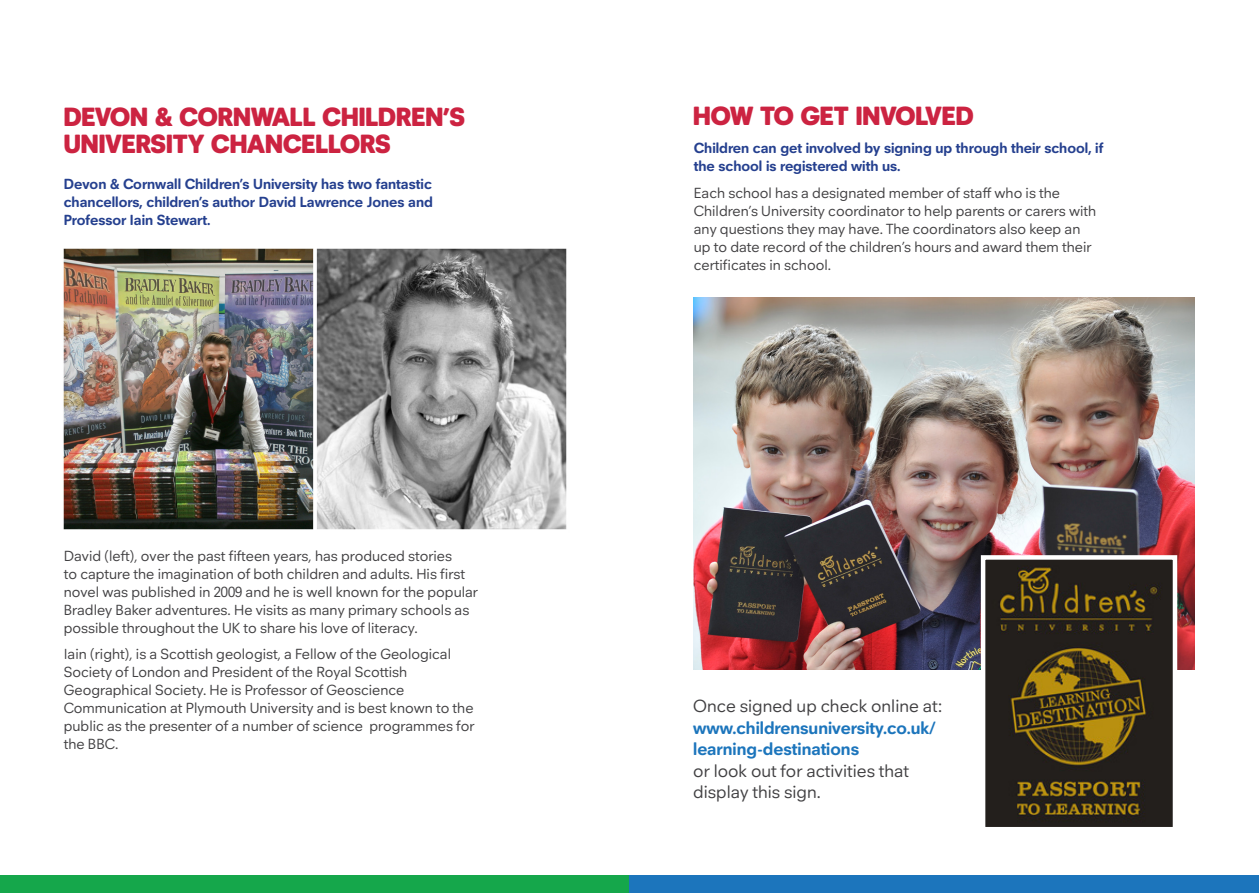
<style>
.page{position:relative;width:1259px;height:893px;background:#fff}
.page>*{position:absolute;margin:0;border:0;box-sizing:border-box;transform-origin:0 0}
.t1{font:900 27px/27px "Neuzeitfor Plymouth";color:#cc2341}
.t2{font:18px/21.6px "Neuzeitfor Plymouth";color:#414042}
.t3{font:700 18px/21.6px "Neuzeitfor Plymouth";color:#1c75bc}
.t4{font:15px/18px "Neuzeitfor Plymouth";color:#414042}
.t5{font:700 15px/18px "Neuzeitfor Plymouth";color:#25408f}
</style>
<div class="page">
<img style="left:694px;top:298px;width:500px;height:372px">
<img style="left:63px;top:248px;width:504px;height:282px">
<div style="left:0;top:876px;width:629px;height:17px;background:#15a74b"></div>
<div style="left:629px;top:876px;width:630px;height:17px;background:#1c75bc"></div>
<img style="left:986px;top:560px;width:186px;height:266px">
<div style="left:981px;top:555px;width:196px;height:276px;border:4px solid #fff"></div>
<h1 class="t1" style="left:64px;top:102px;width:402px">DEVON &amp; CORNWALL CHILDREN’S<br>UNIVERSITY CHANCELLORS</h1>
<h1 class="t1" style="left:693px;top:102px;width:282px">HOW TO GET INVOLVED</h1>
<p class="t5" style="left:694px;top:139px;width:411px">Children can get involved by signing up through their school, if the school is registered with us.</p>
<p class="t4" style="left:694px;top:183px;width:404px">Each school has a designated member of staff who is the Children’s University coordinator to help parents or carers with any questions they may have. The coordinators also keep an up to date record of the children’s hours and award them their certificates in school.</p>
<p class="t5" style="left:64px;top:175px;width:371px;text-align:justify">Devon &amp; Cornwall Children’s University has two fantastic chancellors, children’s author David Lawrence Jones and Professor Iain Stewart.</p>
<p class="t4" style="left:64px;top:547px;width:416px">David (left), over the past fifteen years, has produced stories<br>to capture the imagination of both children and adults. His first novel was published in 2009 and he is well known for the popular Bradley Baker adventures. He visits as many primary schools as possible throughout the UK to share his love of literacy.</p>
<p class="t4" style="left:64px;top:645px;width:412px">Iain (right), is a Scottish geologist, a Fellow of the Geological Society of London and President of the Royal Scottish Geographical Society. He is Professor of Geoscience Communication at Plymouth University and is best known to the public as the presenter of a number of science programmes for the BBC.</p>
<p class="t2" style="left:693px;top:695px;width:251px">Once signed up check online at:</p>
<p class="t3" style="left:693px;top:716px;width:244px">www.childrensuniversity.co.uk/ learning-destinations</p>
<p class="t2" style="left:693px;top:760px;width:217px">or look out for activities that display this sign.</p>
</div>
